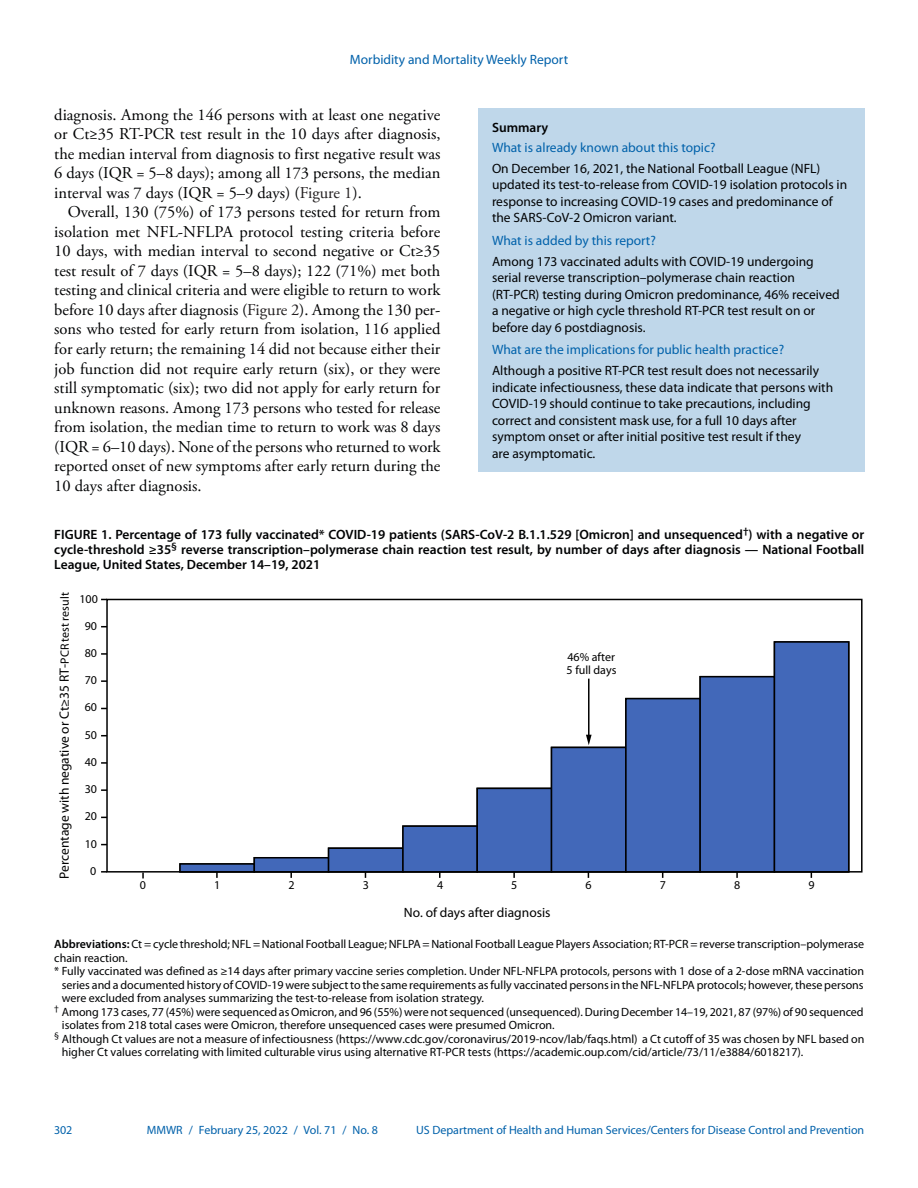
<style>
.page{position:relative;width:918px;height:1188px;background:#fff}
.page>*{position:absolute;margin:0;border:0;box-sizing:border-box;transform-origin:0 0}
.t1{font:16.5px/19.5px "Adobe Garamond Pro";color:#010203;text-align:justify}
.t2{font:13.5px/16.5px "Myriad Pro";color:#010203}
.t3{font:600 13.5px/15px "Myriad Pro";color:#010203;text-align:justify}
.t4{font:13.5px "Myriad Pro";color:#0061aa}
.t5{font:13.5px "Myriad Pro";color:#000}
.t6{font:12px "Myriad Pro";color:#010203}
.t7{font:12px "Myriad Pro";color:#0061aa}
.t8{font:12px/12.9px "Myriad Pro";letter-spacing:-.005em;color:#000}
.s1{color:#231f20}
.s2{font-size:12px}
.s3{font-weight:600}
</style>
<div class="page">
<div style="left:478px;top:108px;width:387px;height:363px;background:#bfd7ea"></div>
<div style="left:180px;top:864px;width:74px;height:8px;background:#4268b9"></div>
<div style="left:179px;top:863px;width:76px;height:10px;border:2px solid #000"></div>
<div style="left:254px;top:858px;width:75px;height:14px;background:#4268b9"></div>
<div style="left:254px;top:857px;width:75px;height:16px;border:2px solid #000"></div>
<div style="left:329px;top:848px;width:74px;height:24px;background:#4268b9"></div>
<div style="left:328px;top:847px;width:76px;height:26px;border:2px solid #000"></div>
<div style="left:403px;top:826px;width:74px;height:46px;background:#4268b9"></div>
<div style="left:402px;top:825px;width:76px;height:48px;border:2px solid #000"></div>
<div style="left:477px;top:788px;width:75px;height:84px;background:#4268b9"></div>
<div style="left:476px;top:788px;width:76px;height:85px;border:2px solid #000"></div>
<div style="left:552px;top:747px;width:74px;height:125px;background:#4268b9"></div>
<div style="left:551px;top:747px;width:76px;height:126px;border:2px solid #000"></div>
<div style="left:626px;top:699px;width:74px;height:173px;background:#4268b9"></div>
<div style="left:625px;top:698px;width:76px;height:175px;border:2px solid #000"></div>
<div style="left:700px;top:677px;width:74px;height:195px;background:#4268b9"></div>
<div style="left:699px;top:676px;width:76px;height:197px;border:2px solid #000"></div>
<div style="left:774px;top:642px;width:75px;height:230px;background:#4268b9"></div>
<div style="left:774px;top:641px;width:75px;height:232px;border:2px solid #000"></div>
<hr style="left:588px;top:679px;width:2px;height:58px;background:#000">
<svg style="left:586px;top:735px;width:6px;height:10px"></svg>
<div style="left:106px;top:599px;width:757px;height:274px;border:2px solid #000"></div>
<p class="t4" style="left:350px;top:51px;width:220px">Morbidity and Mortality Weekly Report</p>
<p class="t1" style="left:54px;top:106px;width:388px">diagnosis. Among the 146 persons with at least one negative or Ct≥35 RT-PCR test result in the 10 days after diagnosis, the median interval from diagnosis to first negative result was 6 days (IQR = 5–8 days); among all 173 persons, the median interval was 7 days (IQR = 5–9 days) (<span class="s1">Figure 1</span>).</p>
<p class="t1" style="left:54px;top:203px;width:388px;text-indent:13px">Overall, 130 (75%) of 173 persons tested for return from isolation met NFL-NFLPA protocol testing criteria before 10 days, with median interval to second negative or Ct≥35 test result of 7 days (IQR = 5–8 days); 122 (71%) met both testing and clinical criteria and were eligible to return to work before 10 days after diagnosis (<span class="s1">Figure 2</span>). Among the 130 per&shy;sons who tested for early return from isolation, 116 applied for early return; the remaining 14 did not because either their job function did not require early return (six), or they were still symptomatic (six); two did not apply for early return for unknown reasons. Among 173 persons who tested for release from isolation, the median time to return to work was 8 days (IQR = 6–10 days). None of the persons who returned to work reported onset of new symptoms after early return during the 10 days after diagnosis.</p>
<p class="t3" style="left:492px;top:119px;width:58px">Summary</p>
<p class="t4" style="left:492px;top:139px;width:225px">What is already known about this topic?</p>
<p class="t2" style="left:492px;top:160px;width:357px">On December 16, 2021, the National Football League (NFL) updated its test-to-release from COVID-19 isolation protocols in response to increasing COVID-19 cases and predominance of the SARS-CoV-2 Omicron variant.</p>
<p class="t4" style="left:492px;top:232px;width:165px">What is added by this report?</p>
<p class="t2" style="left:492px;top:253px;width:349px">Among 173 vaccinated adults with COVID-19 undergoing serial reverse transcription–polymerase chain reaction (RT-PCR) testing during Omicron predominance, 46% received a negative or high cycle threshold RT-PCR test result on or before day 6 postdiagnosis.</p>
<p class="t4" style="left:492px;top:342px;width:294px">What are the implications for public health practice?</p>
<p class="t2" style="left:492px;top:362px;width:343px">Although a positive RT-PCR test result does not necessarily indicate infectiousness, these data indicate that persons with COVID-19 should continue to take precautions, including correct and consistent mask use, for a full 10 days after symptom onset or after initial positive test result if they<br>are asymptomatic.</p>
<p class="t3" style="left:54px;top:527px;width:812px">FIGURE 1. Percentage of 173 fully vaccinated* COVID-19 patients (SARS-CoV-2 B.1.1.529 [Omicron] and unsequenced<sup>†</sup>) with a negative or cycle-threshold ≥35<sup>§</sup> reverse transcription–polymerase chain reaction test result, by number of days after diagnosis — National Football League, United States, December 14–19, 2021</p>
<p class="t5" style="left:56px;top:879px;width:288px;rotate:-90deg">Percentage with negative or Ct≥35 RT-<span class="s2">PCR test result</span></p>
<p class="t8" style="left:79px;top:592px;width:20px">100</p>
<p class="t8" style="left:85px;top:619px;width:14px">90</p>
<p class="t8" style="left:85px;top:646px;width:14px">80</p>
<p class="t8" style="left:85px;top:674px;width:14px">70</p>
<p class="t8" style="left:85px;top:701px;width:14px">60</p>
<p class="t8" style="left:85px;top:728px;width:14px">50</p>
<p class="t8" style="left:85px;top:755px;width:14px">40</p>
<p class="t8" style="left:85px;top:783px;width:14px">30</p>
<p class="t8" style="left:85px;top:810px;width:14px">20</p>
<p class="t8" style="left:85px;top:837px;width:14px">10</p>
<p class="t8" style="left:90px;top:864px;width:8px">0</p>
<p class="t8" style="left:567px;top:651px;width:51px">46% after<br>5 full days</p>
<p class="t8" style="left:140px;top:879px;width:8px">0</p>
<p class="t8" style="left:214px;top:879px;width:8px">1</p>
<p class="t8" style="left:288px;top:879px;width:8px">2</p>
<p class="t8" style="left:363px;top:879px;width:8px">3</p>
<p class="t8" style="left:437px;top:879px;width:8px">4</p>
<p class="t8" style="left:511px;top:879px;width:8px">5</p>
<p class="t8" style="left:586px;top:879px;width:8px">6</p>
<p class="t8" style="left:660px;top:879px;width:8px">7</p>
<p class="t8" style="left:734px;top:879px;width:8px">8</p>
<p class="t8" style="left:809px;top:879px;width:8px">9</p>
<p class="t5" style="left:404px;top:905px;width:148px">No. of days after diagnosis</p>
<p class="t6" style="left:54px;top:937px;width:812px"><span class="s3">Abbreviations:</span> Ct = cycle threshold; NFL = National Football League; NFLPA = National Football League Players Association; RT-PCR = reverse transcription–polymerase</p>
<p class="t6" style="left:54px;top:950px;width:75px">chain reaction.</p>
<p class="t6" style="left:54px;top:964px;width:811px">* Fully vaccinated was defined as ≥14 days after primary vaccine series completion. Under NFL-NFLPA protocols, persons with 1 dose of a 2-dose mRNA vaccination</p>
<p class="t6" style="left:62px;top:977px;width:803px">series and a documented history of COVID-19 were subject to the same requirements as fully vaccinated persons in the NFL-NFLPA protocols; however, these persons</p>
<p class="t6" style="left:62px;top:991px;width:424px">were excluded from analyses summarizing the test-to-release from isolation strategy.</p>
<p class="t6" style="left:54px;top:1004px;width:811px"><sup>†</sup> Among 173 cases, 77 (45%) were sequenced as Omicron, and 96 (55%) were not sequenced (unsequenced). During December 14–19, 2021, 87 (97%) of 90 sequenced</p>
<p class="t6" style="left:62px;top:1018px;width:494px">isolates from 218 total cases were Omicron, therefore unsequenced cases were presumed Omicron.</p>
<p class="t6" style="left:54px;top:1031px;width:812px"><sup>§</sup> Although Ct values are not a measure of infectiousness (https://www.cdc.gov/coronavirus/2019-ncov/lab/faqs.html) a Ct cutoff of 35 was chosen by NFL based on</p>
<p class="t6" style="left:62px;top:1045px;width:743px">higher Ct values correlating with limited culturable virus using alternative RT-PCR tests (https://academic.oup.com/cid/article/73/11/e3884/6018217).</p>
<p class="t7" style="left:54px;top:1123px;width:20px">302</p>
<p class="t7" style="left:147px;top:1123px;width:233px">MMWR / February 25, 2022 / Vol. 71 / No. 8</p>
<p class="t7" style="left:416px;top:1123px;width:450px">US Department of Health and Human Services/Centers for Disease Control and Prevention</p>
</div>
